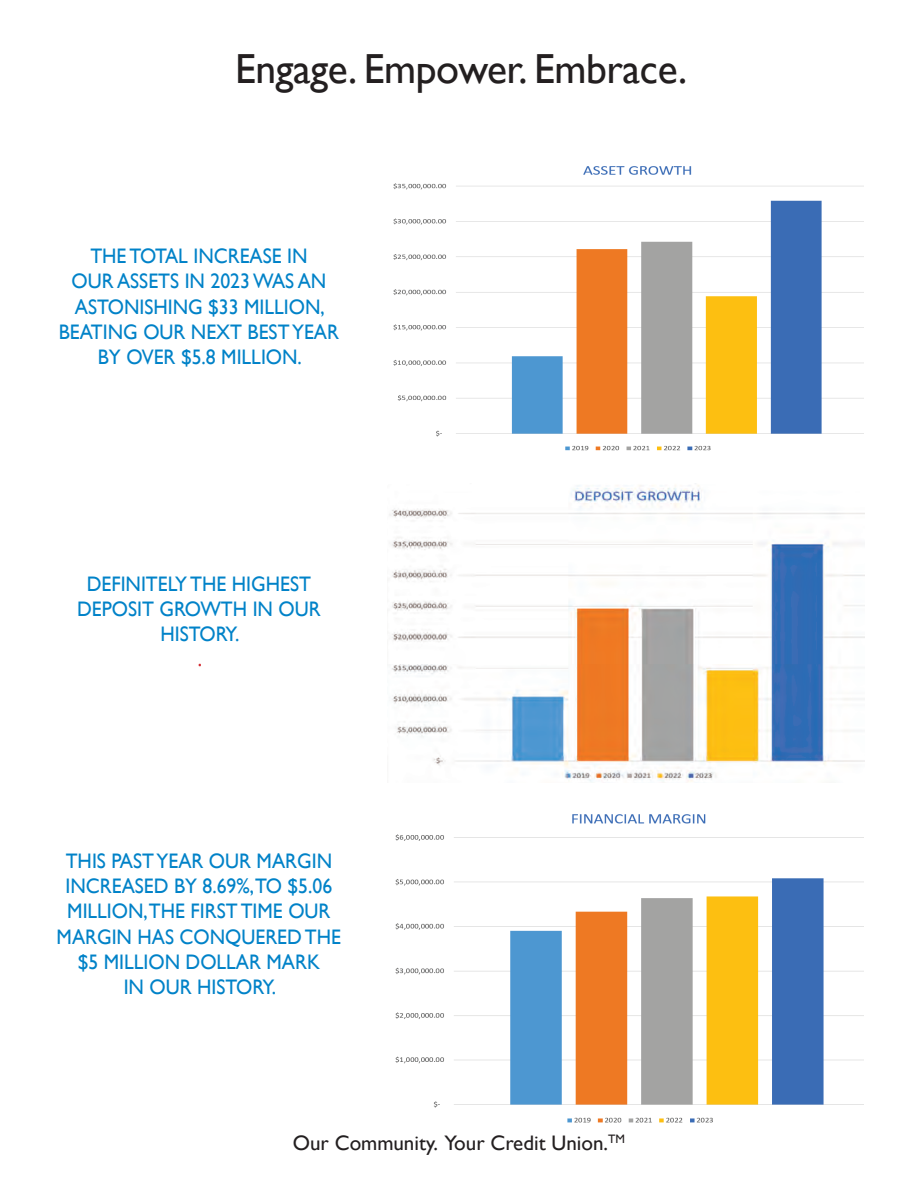
<style>
.page{position:relative;width:918px;height:1188px;background:#fff}
.page>*{position:absolute;margin:0;border:0;box-sizing:border-box;transform-origin:0 0}
.t1{font:42px "Gill Sans";letter-spacing:-.01em;color:#231f20}
.t2{font:21px/25.2px "Gill Sans";color:#0082c8;text-align:center;scale:.94 1}
.t3{font:21px "Gill Sans";color:#231f20}
.t4{font:21px "Gill Sans";color:#d1232a;scale:.94 1}
</style>
<div class="page">
<img style="left:393px;top:166px;width:471px;height:285px">
<img style="left:395px;top:814px;width:469px;height:309px">
<img style="left:387px;top:485px;width:478px;height:298px">
<h1 class="t1" style="left:235px;top:44px;width:454px">Engage. Empower. Embrace.</h1>
<p class="t2" style="left:59px;top:244px;width:300px">THE TOTAL INCREASE IN<br>OUR ASSETS IN 2023 WAS AN<br>ASTONISHING $33 MILLION,<br>BEATING OUR NEXT BEST YEAR<br>BY OVER $5.8 MILLION.</p>
<p class="t2" style="left:77px;top:572px;width:261px">DEFINITELY THE HIGHEST<br>DEPOSIT GROWTH IN OUR<br>HISTORY.</p>
<p class="t4" style="left:198px;top:647px;width:6px">.</p>
<p class="t2" style="left:57px;top:849px;width:304px">THIS PAST YEAR OUR MARGIN<br>INCREASED BY 8.69%,TO $5.06<br>MILLION,THE FIRST TIME OUR<br>MARGIN HAS CONQUERED THE $5 MILLION DOLLAR MARK<br>IN OUR HISTORY.</p>
<p class="t3" style="left:293px;top:1131px;width:334px">Our Community. Your Credit Union.<sup>TM</sup></p>
</div>
